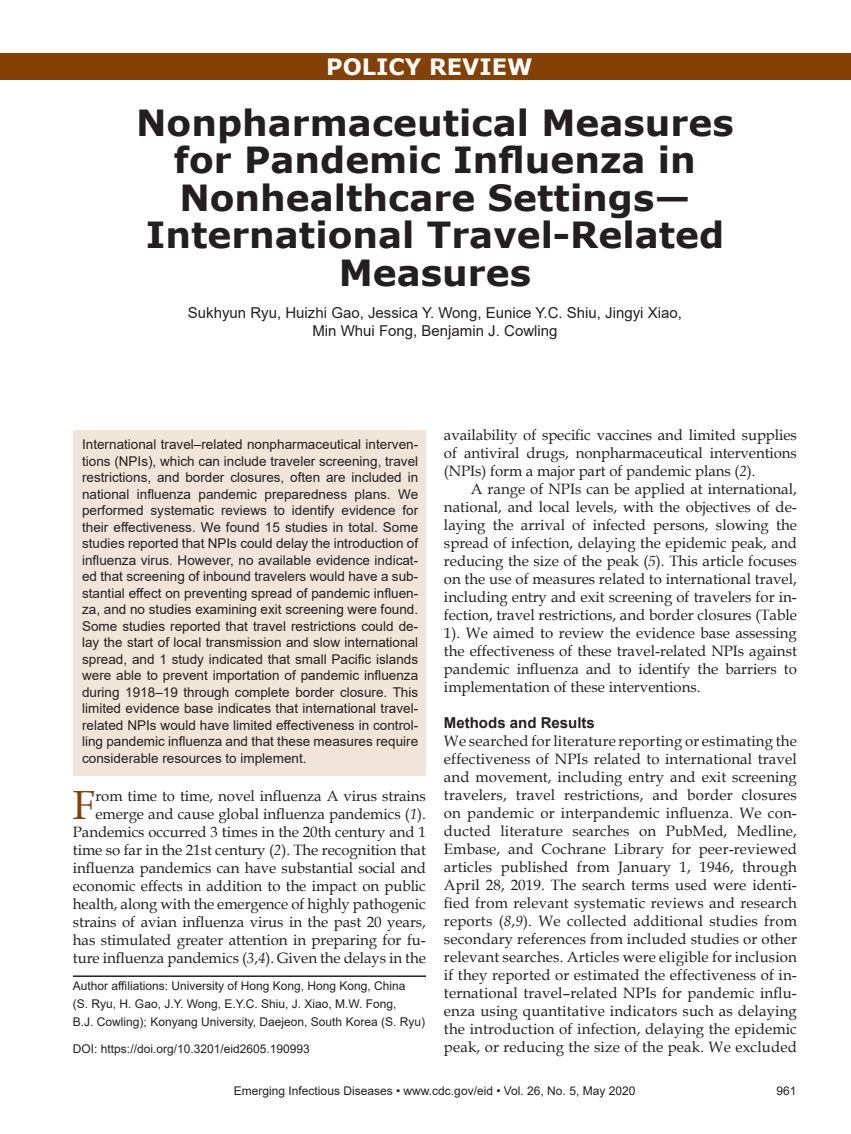
<style>
.page{position:relative;width:851px;height:1134px;background:#fff}
.page>*{position:absolute;margin:0;border:0;box-sizing:border-box;transform-origin:0 0}
.Drop_Cap{font:40.8px "Book Antiqua";color:#854004}
.Article_Title{font:700 36px/37.5px "Verdana";color:#231f20;text-align:center}
.t1{font:700 22.5px "Verdana";color:#fff}
.BodyText2{font:15px/18px "Book Antiqua";letter-spacing:.01em;color:#231f20;text-align:justify}
.Drop_Cap-2{font:15px/18px "Book Antiqua";letter-spacing:-.005em;color:#231f20;text-align:right}
.Body_Text{font:15px/18px "Book Antiqua";color:#231f20;text-align:justify}
.Authors{font:15px/18px "Arial";color:#231f20;text-align:center}
.t2{font:700 15px "Arial";color:#231f20}
.Abstract{font:13.5px/16.5px "Arial";color:#231f20;text-align:justify}
.Affiliations{font:12px/18px "Arial";color:#231f20}
.DOI{font:12px "Arial";color:#231f20}
.s1{font-style:italic}
</style>
<div class="page">
<div style="left:73px;top:430px;width:353px;height:346px;background:#f0e5d8"></div>
<hr style="left:73px;top:975px;width:353px;height:2px;background:#231f20">
<div style="left:1px;top:54px;width:849px;height:26px;background:#854004"></div>
<p class="t1" style="left:326px;top:51px;width:207px">POLICY REVIEW</p>
<p class="Article_Title" style="left:136px;top:103px;width:599px">Nonpharmaceutical Measures for Pandemic Influenza in<br>Nonhealthcare Settings—<br>International Travel-Related<br>Measures</p>
<p class="Authors" style="left:188px;top:304px;width:495px">Sukhyun Ryu, Huizhi Gao, Jessica Y. Wong, Eunice Y.C. Shiu, Jingyi Xiao,<br>Min Whui Fong, Benjamin J. Cowling</p>
<p class="Abstract" style="left:82px;top:436px;width:337px">International travel–related nonpharmaceutical interven&shy;tions (NPIs), which can include traveler screening, travel restrictions, and border closures, often are included in national influenza pandemic preparedness plans. We performed systematic reviews to identify evidence for their effectiveness. We found 15 studies in total. Some studies reported that NPIs could delay the introduction of influenza virus. However, no available evidence indicat&shy;ed that screening of inbound travelers would have a sub&shy;stantial effect on preventing spread of pandemic influen&shy;za, and no studies examining exit screening were found.<br>Some studies reported that travel restrictions could de&shy;lay the start of local transmission and slow international spread, and 1 study indicated that small Pacific islands were able to prevent importation of pandemic influenza during 1918–19 through complete border closure. This limited evidence base indicates that international travel&shy;related NPIs would have limited effectiveness in control&shy;ling pandemic influenza and that these measures require considerable resources to implement.</p>
<p class="Drop_Cap-2" style="left:73px;top:786px;width:354px">rom time to time, novel influenza A virus strains emerge and cause global influenza pandemics (<span class="s1">1</span>).<br>Pandemics occurred 3 times in the 20th century and 1 time so far in the 21st century (<span class="s1">2</span>). The recognition that influenza pandemics can have substantial social and economic effects in addition to the impact on public health, along with the emergence of highly pathogenic strains of avian influenza virus in the past 20 years, has stimulated greater attention in preparing for fu&shy;ture influenza pandemics (<span class="s1">3</span>,<span class="s1">4</span>). Given the delays in the</p>
<p class="Drop_Cap" style="left:73px;top:776px;width:24px">F</p>
<p class="Affiliations" style="left:73px;top:977px;width:353px">Author affiliations: University of Hong Kong, Hong Kong, China<br>(S. Ryu, H. Gao, J.Y. Wong, E.Y.C. Shiu, J. Xiao, M.W. Fong,<br>B.J. Cowling); Konyang University, Daejeon, South Korea (S. Ryu)</p>
<p class="DOI" style="left:73px;top:1041px;width:238px">DOI: https://doi.org/10.3201/eid2605.190993</p>
<p class="Drop_Cap-2" style="left:444px;top:425px;width:354px;text-align:justify">availability of specific vaccines and limited supplies of antiviral drugs, nonpharmaceutical interventions (NPIs) form a major part of pandemic plans (<span class="s1">2</span>).</p>
<p class="Body_Text" style="left:444px;top:479px;width:354px;text-indent:27px">A range of NPIs can be applied at international, national, and local levels, with the objectives of de&shy;laying the arrival of infected persons, slowing the spread of infection, delaying the epidemic peak, and reducing the size of the peak (<span class="s1">5</span>). This article focuses on the use of measures related to international travel, including entry and exit screening of travelers for in&shy;fection, travel restrictions, and border closures (Table 1). We aimed to review the evidence base assessing the effectiveness of these travel-related NPIs against pandemic influenza and to identify the barriers to implementation of these interventions.</p>
<h1 class="t2" style="left:444px;top:712px;width:152px">Methods and Results</h1>
<p class="BodyText2" style="left:444px;top:731px;width:354px">We searched for literature reporting or estimating the effectiveness of NPIs related to international travel and movement, including entry and exit screening travelers, travel restrictions, and border closures on pandemic or interpandemic influenza. We con&shy;ducted literature searches on PubMed, Medline, Embase, and Cochrane Library for peer-reviewed articles published from January 1, 1946, through April 28, 2019. The search terms used were identi&shy;fied from relevant systematic reviews and research reports (<span class="s1">8</span>,<span class="s1">9</span>). We collected additional studies from secondary references from included studies or other relevant searches. Articles were eligible for inclusion if they reported or estimated the effectiveness of in&shy;ternational travel–related NPIs for pandemic influ&shy;enza using quantitative indicators such as delaying the introduction of infection, delaying the epidemic peak, or reducing the size of the peak. We excluded</p>
<p class="Affiliations" style="left:234px;top:1082px;width:403px">Emerging Infectious Diseases • www.cdc.gov/eid • Vol. 26, No. 5, May 2020</p>
<p class="Affiliations" style="left:776px;top:1082px;width:22px">961</p>
</div>
